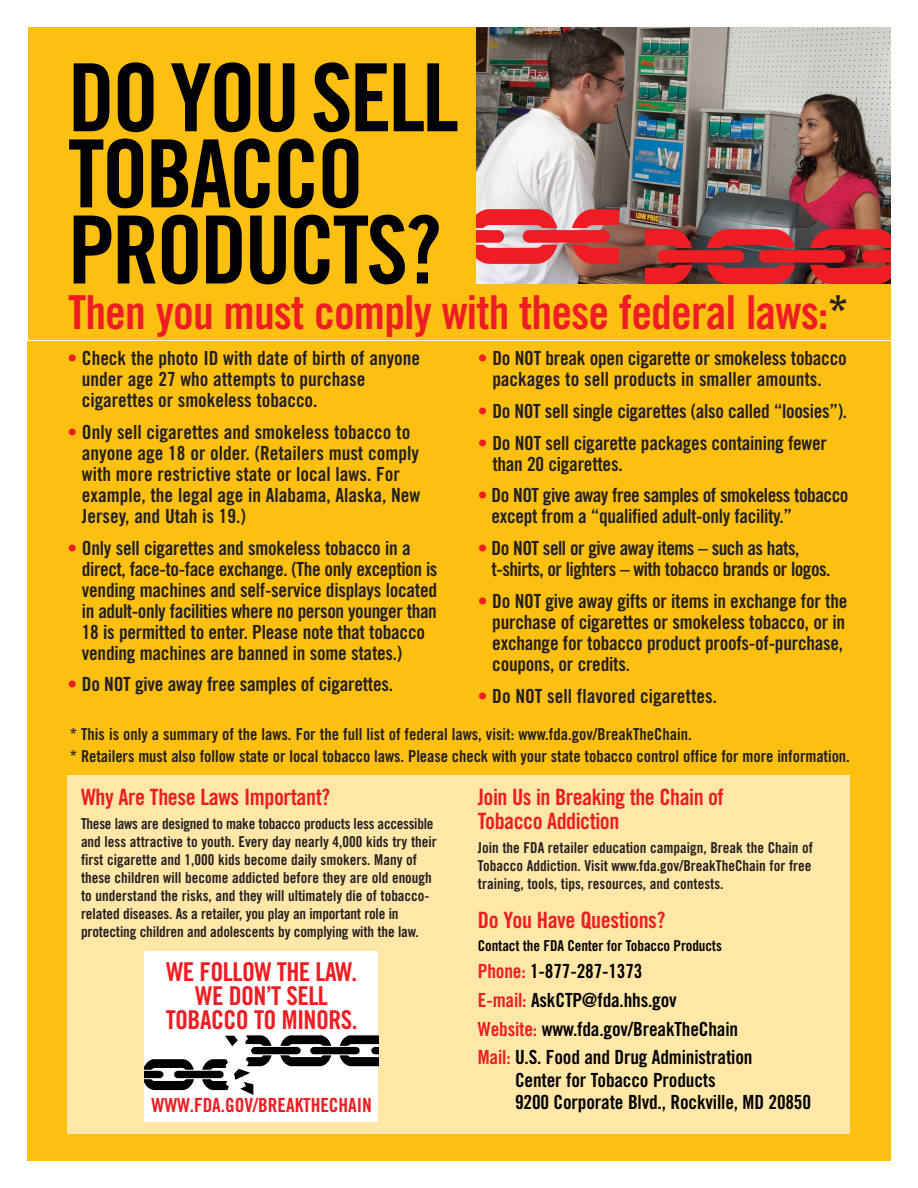
<style>
.page{position:relative;width:918px;height:1188px;background:#fff}
.page>*{position:absolute;margin:0;border:0;box-sizing:border-box;transform-origin:0 0}
.t1{font:94.05px/76.1px "Trade Gothic Bold Cond Twenty+FOZEPD";letter-spacing:-.03em;color:#000104}
.t2{font:46.8px "Trade Gothic Bold Cond Twenty+FOZEPD";letter-spacing:-.02em;color:#ee1d23}
.t3{font:25.95px/23.9px "Trade Gothic Bold Cond Twenty+KDNQLH";letter-spacing:-.02em;color:#ee1d23;text-align:center}
.t4{font:22.5px/24px "Trade Gothic Bold Cond Twenty";letter-spacing:-.02em;color:#ee1d23}
.t5{font:19.5px/21px "Trade Gothic Bold Cond Twenty";letter-spacing:-.015em;color:#231f20}
.t6{font:19.5px/22.5px "Trade Gothic Bold Cond Twenty";letter-spacing:-.01em;color:#000104}
.t7{font:19.5px "Trade Gothic Bold Cond Twenty+KDNQLH";letter-spacing:-.005em;color:#ee1d23}
.t8{font:16.5px "Trade Gothic Bold Cond Twenty";letter-spacing:-.005em;color:#231f20}
.t9{font:15px/18px "Trade Gothic Bold Cond Twenty";color:#231f20}
.t10{font:15px "Trade Gothic Bold Cond Twenty";letter-spacing:-.01em;color:#000104}
.s1{color:#231f20}
.s2{color:#ee1d23}
</style>
<div class="page">
<div style="left:27px;top:335px;width:864px;height:826px;background:#fdc011"></div>
<div style="left:28px;top:27px;width:863px;height:313px;background:#fdc011"></div>
<div style="left:68px;top:776px;width:782px;height:358px;background:#ffe7a7"></div>
<div style="left:144px;top:951px;width:234px;height:170px;background:#fff"></div>
<img style="left:476px;top:27px;width:415px;height:257px">
<img style="left:645px;top:230px;width:246px;height:54px">
<img style="left:476px;top:209px;width:142px;height:54px">
<img style="left:144px;top:1035px;width:234px;height:59px">
<h1 class="t1" style="left:68px;top:67px;width:392px">DO YOU SELL<br>TOBACCO<br>PRODUCTS?</h1>
<p class="t2" style="left:68px;top:295px;width:782px">Then you must comply with these federal laws:<span class="s1">*</span></p>
<p class="t5" style="left:82px;top:349px;width:340px;text-indent:-14px"><span class="s2">•</span> Check the photo ID with date of birth of anyone under age 27 who attempts to purchase cigarettes or smokeless tobacco.</p>
<p class="t5" style="left:82px;top:423px;width:340px;text-indent:-14px"><span class="s2">•</span> Only sell cigarettes and smokeless tobacco to anyone age 18 or older. (Retailers must comply with more restrictive state or local laws. For example, the legal age in Alabama, Alaska, New Jersey, and Utah is 19.)</p>
<p class="t5" style="left:82px;top:539px;width:357px;text-indent:-14px"><span class="s2">•</span> Only sell cigarettes and smokeless tobacco in a direct, face-to-face exchange. (The only exception is vending machines and self-service displays located in adult-only facilities where no person younger than 18 is permitted to enter. Please note that tobacco vending machines are banned in some states.)</p>
<p class="t5" style="left:68px;top:676px;width:327px"><span class="s2">•</span> Do NOT give away free samples of cigarettes.</p>
<p class="t5" style="left:478px;top:349px;width:370px;text-align:center"><span class="s2">•</span> Do NOT break open cigarette or smokeless tobacco packages to sell products in smaller amounts.</p>
<p class="t5" style="left:478px;top:402px;width:371px"><span class="s2">•</span> Do NOT sell single cigarettes (also called “loosies”).</p>
<p class="t5" style="left:492px;top:434px;width:336px;text-indent:-14px"><span class="s2">•</span> Do NOT sell cigarette packages containing fewer than 20 cigarettes.</p>
<p class="t5" style="left:492px;top:487px;width:358px;text-indent:-14px"><span class="s2">•</span> Do NOT give away free samples of smokeless tobacco except from a “qualified adult-only facility.”</p>
<p class="t5" style="left:492px;top:539px;width:341px;text-indent:-14px"><span class="s2">•</span> Do NOT sell or give away items – such as hats, t-shirts, or lighters – with tobacco brands or logos.</p>
<p class="t5" style="left:492px;top:592px;width:357px;text-indent:-14px"><span class="s2">•</span> Do NOT give away gifts or items in exchange for the purchase of cigarettes or smokeless tobacco, or in exchange for tobacco product proofs-of-purchase, coupons, or credits.</p>
<p class="t5" style="left:478px;top:687px;width:241px"><span class="s2">•</span> Do NOT sell flavored cigarettes.</p>
<p class="t8" style="left:70px;top:728px;width:624px">* This is only a summary of the laws. For the full list of federal laws, visit: www.fda.gov/BreakTheChain.</p>
<p class="t8" style="left:70px;top:750px;width:782px">* Retailers must also follow state or local tobacco laws. Please check with your state tobacco control office for more information.</p>
<h3 class="t4" style="left:81px;top:787px;width:251px">Why Are These Laws Important?</h3>
<p class="t9" style="left:81px;top:816px;width:357px">These laws are designed to make tobacco products less accessible and less attractive to youth. Every day nearly 4,000 kids try their first cigarette and 1,000 kids become daily smokers. Many of these children will become addicted before they are old enough to understand the risks, and they will ultimately die of tobacco&shy;related diseases. As a retailer, you play an important role in protecting children and adolescents by complying with the law.</p>
<p class="t3" style="left:166px;top:963px;width:193px">WE FOLLOW THE LAW.<br>WE DON’T SELL<br>TOBACCO TO MINORS.</p>
<h3 class="t4" style="left:478px;top:787px;width:248px">Join Us in Breaking the Chain of<br>Tobacco Addiction</h3>
<p class="t9" style="left:478px;top:840px;width:337px;text-align:justify">Join the FDA retailer education campaign, Break the Chain of Tobacco Addiction. Visit www.fda.gov/BreakTheChain for free training, tools, tips, resources, and contests.</p>
<h3 class="t4" style="left:478px;top:910px;width:189px">Do You Have Questions?</h3>
<p class="t10" style="left:478px;top:941px;width:245px">Contact the FDA Center for Tobacco Products</p>
<p class="t6" style="left:478px;top:962px;width:166px"><span class="s2">Phone:</span> 1-877-287-1373</p>
<p class="t6" style="left:478px;top:991px;width:200px"><span class="s2">E-mail:</span> AskCTP@fda.hhs.gov</p>
<p class="t6" style="left:478px;top:1019px;width:262px"><span class="s2">Website:</span> www.fda.gov/BreakTheChain</p>
<p class="t6" style="left:515px;top:1047px;width:298px;text-indent:-37px"><span class="s2">Mail:</span> U.S. Food and Drug Administration<br>Center for Tobacco Products<br>9200 Corporate Blvd., Rockville, MD 20850</p>
<h4 class="t7" style="left:152px;top:1098px;width:222px">WWW.FDA.GOV/BREAKTHECHAIN</h4>
</div>
